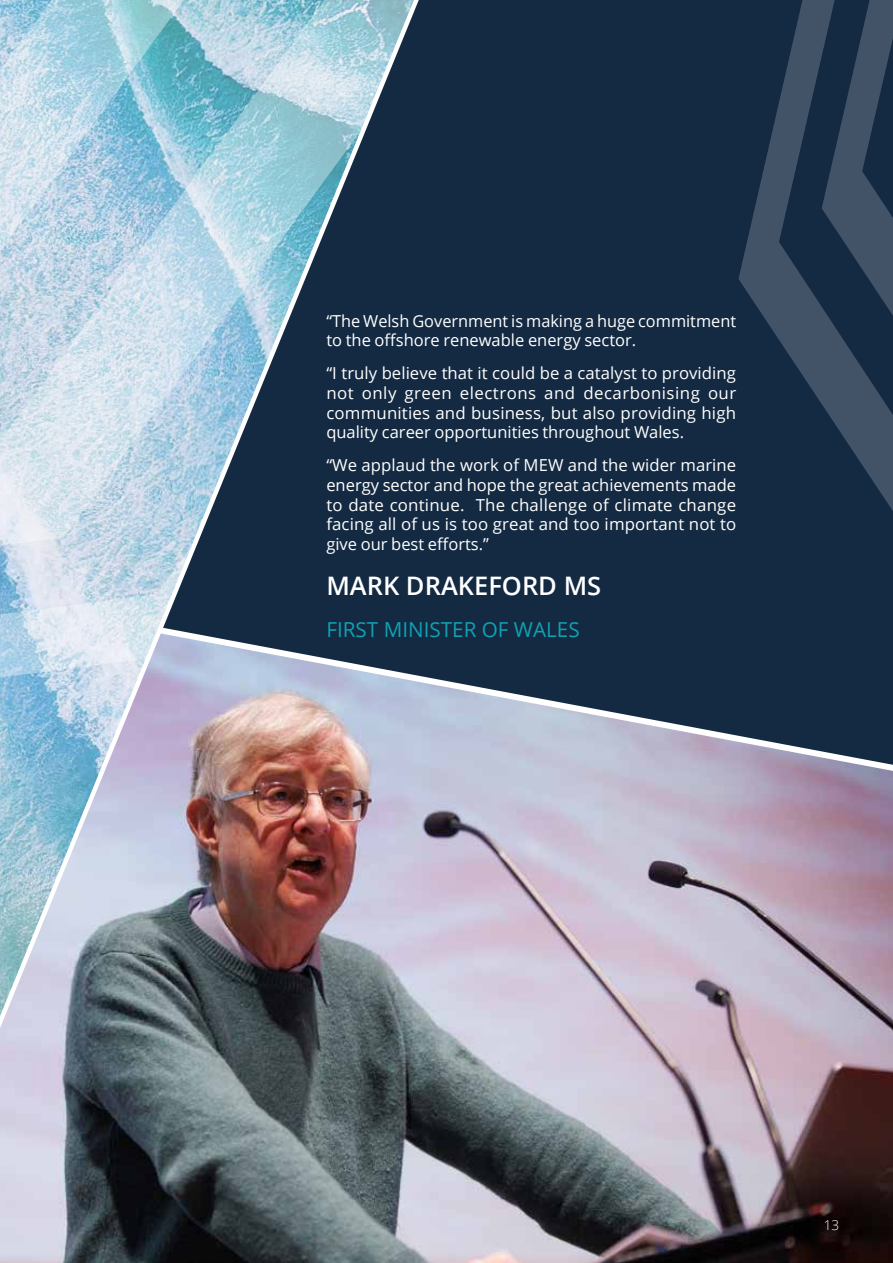
<style>
.page{position:relative;width:893px;height:1263px;background:#fff}
.page>*{position:absolute;margin:0;border:0;box-sizing:border-box;transform-origin:0 0}
.t1{font:600 25.5px "Open Sans";color:#fff}
.t2{font:20.7px "Open Sans";color:#10a1b2}
.t3{font:16.5px/19.8px "Open Sans";color:#fff;text-align:justify}
.t4{font:300 13.5px "Open Sans";color:#fff}
</style>
<div class="page">
<img style="left:0;top:0;width:893px;height:1263px">
<svg style="left:738px;top:0;width:155px;height:691px;background:#21364d"></svg>
<p class="t3" style="left:326px;top:310px;width:411px">“The Welsh Government is making a huge commitment to the offshore renewable energy sector.</p>
<p class="t3" style="left:326px;top:363px;width:411px">“I truly believe that it could be a catalyst to providing not only green electrons and decarbonising our communities and business, but also providing high quality career opportunities throughout Wales.</p>
<p class="t3" style="left:326px;top:455px;width:411px">“We applaud the work of MEW and the wider marine energy sector and hope the great achievements made to date continue. The challenge of climate change facing all of us is too great and too important not to give our best efforts.”</p>
<h1 class="t1" style="left:326px;top:568px;width:276px">MARK DRAKEFORD MS</h1>
<p class="t2" style="left:326px;top:615px;width:255px">FIRST MINISTER OF WALES</p>
<p class="t4" style="left:824px;top:1215px;width:17px">13</p>
</div>
